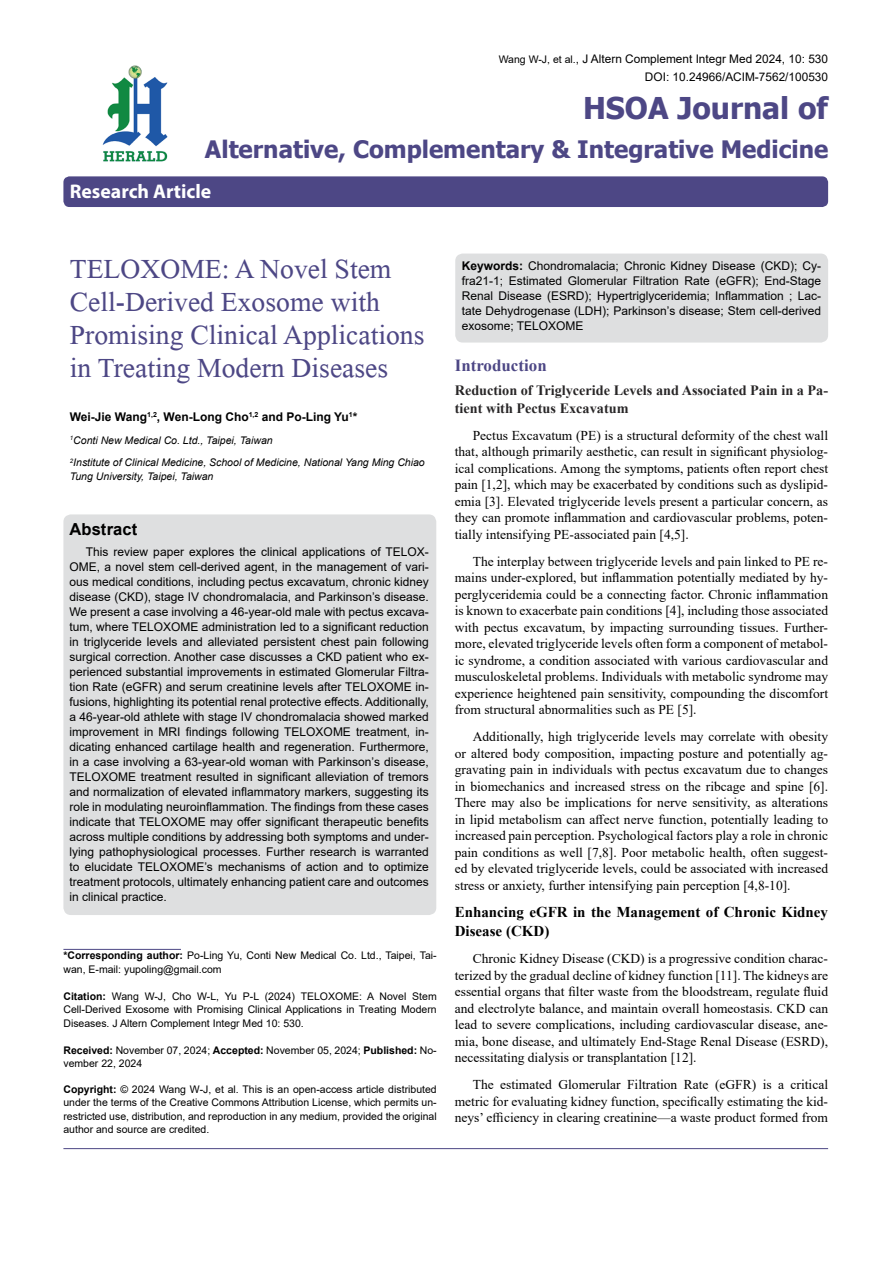
<style>
.page{position:relative;width:893px;height:1263px;background:#fff}
.page>*{position:absolute;margin:0;border:0;box-sizing:border-box;transform-origin:0 0}
.t1{font:41.25px/33px "Microsoft Himalaya";color:#4d4785}
.t2{font:700 30px "Tahoma";color:#4d4785}
.t3{font:700 24px "Tahoma";color:#4d4785}
.t4{font:700 19.8px "Myriad Hebrew";color:#fff}
.t5{font:700 16.95px "Times New Roman";color:#4d4785}
.t6{font:700 16.65px "Arial";letter-spacing:.01em;color:#000}
.t7{font:700 15px/19.5px "Times New Roman";color:#000}
.t8{font:700 14.25px/18px "Times New Roman";color:#282627}
.t9{font:13.5px/16.5px "Times New Roman";color:#000;text-align:justify}
.t10{font:12px/15px "Arial";color:#000;text-align:justify}
.t11{font:700 12px "Arial";color:#000}
.t12{font:11.85px/18px "Arial";color:#000;text-align:right}
.t13{font:10.5px/13.5px "Arial";color:#000}
.t14{font:italic 10.5px/22.5px "Arial";color:#000}
.s1{font-size:10.5px}
.s2{font-weight:700}
</style>
<div class="page">
<div style="left:63px;top:176px;width:765px;height:31px;background:#4d4785;border-radius:6px"></div>
<hr style="left:63px;top:949px;width:118px;height:1px;background:#4d4785">
<img style="left:102px;top:65px;width:66px;height:97px">
<hr style="left:63px;top:1148px;width:765px;height:1px;background:#4d4785">
<div style="left:63px;top:514px;width:373px;height:401px;background:#dedfe0;border-radius:8px"></div>
<div style="left:455px;top:254px;width:373px;height:89px;background:#dedfe0;border-radius:8px"></div>
<p class="t12" style="left:499px;top:49px;width:331px"><span class="s1">Wang W-J, et al.</span>, J Altern Complement Integr Med 2024, 10: 530<br>DOI: 10.24966/ACIM-7562/100530</p>
<h2 class="t2" style="left:583px;top:87px;width:247px">HSOA Journal of</h2>
<h3 class="t3" style="left:205px;top:132px;width:625px">Alternative, Complementary &amp; Integrative Medicine</h3>
<h3 class="t4" style="left:70px;top:180px;width:143px">Research Article</h3>
<h1 class="t1" style="left:70px;top:247px;width:356px">TELOXOME: A Novel Stem<br>Cell-Derived Exosome with<br>Promising Clinical Applications in Treating Modern Diseases</h1>
<p class="t11" style="left:70px;top:409px;width:289px">Wei-Jie Wang<sup>1,2</sup>, Wen-Long Cho<sup>1,2</sup> and Po-Ling Yu<sup>1</sup>*</p>
<p class="t14" style="left:70px;top:429px;width:356px"><sup>1</sup>Conti New Medical Co. Ltd., Taipei, Taiwan<br><sup>2</sup>Institute of Clinical Medicine, School of Medicine, National Yang Ming Chiao</p>
<p class="t14" style="left:70px;top:465px;width:145px">Tung University, Taipei, Taiwan</p>
<p class="t6" style="left:69px;top:517px;width:70px">Abstract</p>
<p class="t10" style="left:69px;top:544px;width:361px;text-indent:16px">This review paper explores the clinical applications of TELOX-OME, a novel stem cell-derived agent, in the management of vari&shy;ous medical conditions, including pectus excavatum, chronic kidney disease (CKD), stage IV chondromalacia, and Parkinson’s disease.<br>We present a case involving a 46-year-old male with pectus excava&shy;tum, where TELOXOME administration led to a significant reduction in triglyceride levels and alleviated persistent chest pain following surgical correction. Another case discusses a CKD patient who ex&shy;perienced substantial improvements in estimated Glomerular Filtra&shy;tion Rate (eGFR) and serum creatinine levels after TELOXOME in&shy;fusions, highlighting its potential renal protective effects. Additionally, a 46-year-old athlete with stage IV chondromalacia showed marked improvement in MRI findings following TELOXOME treatment, in&shy;dicating enhanced cartilage health and regeneration. Furthermore, in a case involving a 63-year-old woman with Parkinson’s disease, TELOXOME treatment resulted in significant alleviation of tremors and normalization of elevated inflammatory markers, suggesting its role in modulating neuroinflammation. The findings from these cases indicate that TELOXOME may offer significant therapeutic benefits across multiple conditions by addressing both symptoms and under&shy;lying pathophysiological processes. Further research is warranted to elucidate TELOXOME’s mechanisms of action and to optimize treatment protocols, ultimately enhancing patient care and outcomes in clinical practice.</p>
<p class="t13" style="left:63px;top:948px;width:375px"><span class="s2">*Corresponding author:</span> Po-Ling Yu, Conti New Medical Co. Ltd., Taipei, Tai&shy;wan, E-mail: yupoling@gmail.com</p>
<p class="t13" style="left:63px;top:989px;width:375px;text-align:justify"><span class="s2">Citation:</span> Wang W-J, Cho W-L, Yu P-L (2024) TELOXOME: A Novel Stem Cell-Derived Exosome with Promising Clinical Applications in Treating Modern Diseases. J Altern Complement Integr Med 10: 530.</p>
<p class="t13" style="left:63px;top:1043px;width:375px"><span class="s2">Received:</span> November 07, 2024; <span class="s2">Accepted:</span> November 05, 2024; <span class="s2">Published:</span> No&shy;vember 22, 2024</p>
<p class="t13" style="left:63px;top:1082px;width:375px;text-align:justify"><span class="s2">Copyright:</span> © 2024 Wang W-J, et al. This is an open-access article distributed under the terms of the Creative Commons Attribution License, which permits un&shy;restricted use, distribution, and reproduction in any medium, provided the original author and source are credited.</p>
<p class="t10" style="left:462px;top:259px;width:361px"><span class="s2">Keywords:</span> Chondromalacia; Chronic Kidney Disease (CKD); Cy&shy;fra21-1; Estimated Glomerular Filtration Rate (eGFR); End-Stage Renal Disease (ESRD); Hypertriglyceridemia; Inflammation ; Lac&shy;tate Dehydrogenase (LDH); Parkinson’s disease; Stem cell-derived exosome; TELOXOME</p>
<p class="t5" style="left:455px;top:353px;width:93px">Introduction</p>
<p class="t8" style="left:455px;top:381px;width:375px">Reduction of Triglyceride Levels and Associated Pain in a Pa&shy;tient with Pectus Excavatum</p>
<p class="t9" style="left:455px;top:427px;width:375px;text-indent:18px">Pectus Excavatum (PE) is a structural deformity of the chest wall that, although primarily aesthetic, can result in significant physiolog&shy;ical complications. Among the symptoms, patients often report chest pain [1,2], which may be exacerbated by conditions such as dyslipid&shy;emia [3]. Elevated triglyceride levels present a particular concern, as they can promote inflammation and cardiovascular problems, poten&shy;tially intensifying PE-associated pain [4,5].</p>
<p class="t9" style="left:455px;top:553px;width:375px;text-indent:18px">The interplay between triglyceride levels and pain linked to PE re&shy;mains under-explored, but inflammation potentially mediated by hy&shy;perglyceridemia could be a connecting factor. Chronic inflammation is known to exacerbate pain conditions [4], including those associated with pectus excavatum, by impacting surrounding tissues. Further&shy;more, elevated triglyceride levels often form a component of metabol&shy;ic syndrome, a condition associated with various cardiovascular and musculoskeletal problems. Individuals with metabolic syndrome may experience heightened pain sensitivity, compounding the discomfort from structural abnormalities such as PE [5].</p>
<p class="t9" style="left:455px;top:728px;width:375px;text-indent:18px">Additionally, high triglyceride levels may correlate with obesity or altered body composition, impacting posture and potentially ag&shy;gravating pain in individuals with pectus excavatum due to changes in biomechanics and increased stress on the ribcage and spine [6].<br>There may also be implications for nerve sensitivity, as alterations in lipid metabolism can affect nerve function, potentially leading to increased pain perception. Psychological factors play a role in chronic pain conditions as well [7,8]. Poor metabolic health, often suggest&shy;ed by elevated triglyceride levels, could be associated with increased stress or anxiety, further intensifying pain perception [4,8-10].</p>
<p class="t7" style="left:455px;top:902px;width:375px">Enhancing eGFR in the Management of Chronic Kidney<br>Disease (CKD)</p>
<p class="t9" style="left:455px;top:950px;width:375px;text-indent:18px">Chronic Kidney Disease (CKD) is a progressive condition charac&shy;terized by the gradual decline of kidney function [11]. The kidneys are essential organs that filter waste from the bloodstream, regulate fluid and electrolyte balance, and maintain overall homeostasis. CKD can lead to severe complications, including cardiovascular disease, ane&shy;mia, bone disease, and ultimately End-Stage Renal Disease (ESRD), necessitating dialysis or transplantation [12].</p>
<p class="t9" style="left:455px;top:1076px;width:375px;text-indent:18px">The estimated Glomerular Filtration Rate (eGFR) is a critical metric for evaluating kidney function, specifically estimating the kid&shy;neys’ efficiency in clearing creatinine—a waste product formed from</p>
</div>
